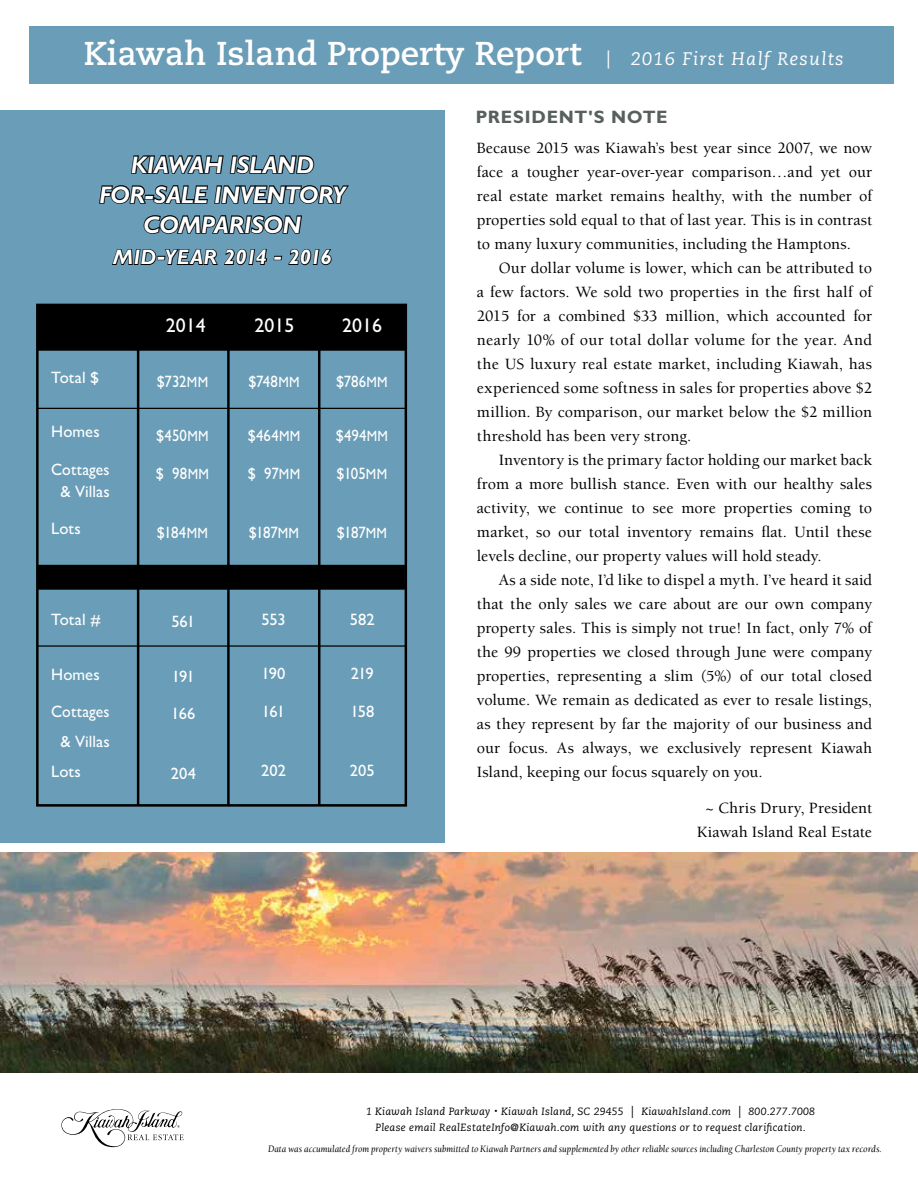
<style>
.page{position:relative;width:918px;height:1188px;background:#fff}
.page>*{position:absolute;margin:0;border:0;box-sizing:border-box;transform-origin:0 0}
.t1{font:700 33px "Caecilia LT Std";color:#fff}
.t2{font:italic 700 24px/30px "Gill Sans MT Pro";letter-spacing:-.01em;color:#fff;text-align:center}
.t3{font:italic 700 21px "Gill Sans MT Pro";letter-spacing:.005em;color:#fff}
.t4{font:500 19.95px "Gill Sans MT Pro";color:#fff}
.t5{font:italic 18.15px "Caecilia LT Std";letter-spacing:.07em;color:#fff}
.t6{font:700 18px "Gill Sans MT Pro";letter-spacing:.045em;color:#58605d}
.t7{font:500 16.5px "Gill Sans MT Pro";color:#fff}
.t8{font:500 16.5px "Gill Sans MT Pro";color:#fff;scale:.9 1}
.t9{font:500 16.5px/22.4px "Gill Sans MT Pro";color:#fff;text-align:center;scale:.95 1}
.t10{font:500 16.2px/24px "Berkeley";letter-spacing:.005em;color:#000;text-align:justify}
.t11{font:italic 10.5px/16.5px "Caecilia LT Std";letter-spacing:.02em;color:#000;text-align:center}
.t12{font:italic 10.2px "Berkeley";letter-spacing:.005em;color:#000;scale:.9 1}
.s1{font-size:14.85px}
.s2{font-size:6.15px}
.s3{font-size:12.15px}
</style>
<div class="page">
<div style="left:30px;top:27px;width:864px;height:57px;background:#6a9db7"></div>
<div style="left:0;top:110px;width:445px;height:732px;background:#6a9db7"></div>
<svg style="left:99px;top:155px;width:250px;height:111px"></svg>
<div style="left:39px;top:307px;width:365px;height:44px;background:#000"></div>
<div style="left:36px;top:304px;width:371px;height:503px;border:2px solid #000"></div>
<hr style="left:227px;top:330px;width:3px;height:475px;background:#000">
<hr style="left:137px;top:347px;width:2px;height:458px;background:#000">
<div style="left:37px;top:565px;width:368px;height:25px;background:#000"></div>
<hr style="left:37px;top:408px;width:368px;height:1px;background:#000">
<hr style="left:38px;top:645px;width:367px;height:2px;background:#000">
<hr style="left:318px;top:330px;width:2px;height:475px;background:#000">
<svg style="left:61px;top:1109px;width:123px;height:38px"></svg>
<img style="left:0;top:853px;width:918px;height:220px">
<h1 class="t1" style="left:84px;top:34px;width:499px">Kiawah Island Property Report</h1>
<p class="t5" style="left:606px;top:48px;width:239px">| 2016 First Half Results</p>
<p class="t6" style="left:476px;top:106px;width:193px">PRESIDENT'S NOTE</p>
<h2 class="t2" style="left:99px;top:149px;width:248px">KIAWAH ISLAND<br>FOR-SALE INVENTORY<br>COMPARISON</h2>
<p class="t3" style="left:113px;top:244px;width:220px">MID-YEAR 2014 - 2016</p>
<p class="t10" style="left:477px;top:136px;width:397px">Because 2015 was Kiawah’s best year since 2007, we now face a tougher year-over-year comparison…and yet our real estate market remains healthy, with the number of properties sold equal to that of last year. This is in contrast to many luxury communities, including the Hamptons.</p>
<p class="t10" style="left:477px;top:256px;width:397px;text-indent:22px">Our dollar volume is lower, which can be attributed to a few factors. We sold two properties in the first half of 2015 for a combined $33 million, which accounted for nearly 10% of our total dollar volume for the year. And the US luxury real estate market, including Kiawah, has experienced some softness in sales for properties above $2 million. By comparison, our market below the $2 million threshold has been very strong.</p>
<p class="t10" style="left:477px;top:448px;width:397px;text-indent:22px">Inventory is the primary factor holding our market back from a more bullish stance. Even with our healthy sales activity, we continue to see more properties coming to market, so our total inventory remains flat. Until these levels decline, our property values will hold steady.</p>
<p class="t10" style="left:477px;top:568px;width:397px;text-indent:22px">As a side note, I’d like to dispel a myth. I’ve heard it said that the only sales we care about are our own company property sales. This is simply not true! In fact, only 7% of the 99 properties we closed through June were company properties, representing a slim (5%) of our total closed volume. We remain as dedicated as ever to resale listings, as they represent by far the majority of our business and our focus. As always, we exclusively represent Kiawah Island, keeping our focus squarely on you.</p>
<p class="t10" style="left:697px;top:796px;width:177px;text-align:center">~ Chris Drury, President<br>Kiawah Island Real Estate</p>
<p class="t4" style="left:166px;top:314px;width:41px">2014</p>
<p class="t4" style="left:255px;top:314px;width:41px">2015</p>
<p class="t4" style="left:342px;top:314px;width:41px">2016</p>
<p class="t7" style="left:51px;top:367px;width:50px">Total $</p>
<p class="t8" style="left:157px;top:371px;width:59px">$732<span class="s1">MM</span></p>
<p class="t8" style="left:248px;top:371px;width:59px">$748<span class="s1">MM</span></p>
<p class="t8" style="left:336px;top:371px;width:59px">$786<span class="s1">MM</span></p>
<p class="t7" style="left:51px;top:422px;width:50px">Homes</p>
<p class="t9" style="left:51px;top:458px;width:63px">Cottages &amp; Villas</p>
<p class="t7" style="left:51px;top:519px;width:31px">Lots</p>
<p class="t8" style="left:156px;top:426px;width:60px">$450<span class="s1">MM</span></p>
<p class="t8" style="left:156px;top:463px;width:60px">$ 98<span class="s1">MM</span></p>
<p class="t8" style="left:248px;top:426px;width:60px">$464<span class="s1">MM</span></p>
<p class="t8" style="left:248px;top:463px;width:60px">$ 97<span class="s1">MM</span></p>
<p class="t8" style="left:336px;top:426px;width:60px">$494<span class="s1">MM</span></p>
<p class="t8" style="left:337px;top:463px;width:58px">$105<span class="s1">MM</span></p>
<p class="t8" style="left:157px;top:523px;width:58px">$184<span class="s1">MM</span></p>
<p class="t8" style="left:249px;top:523px;width:57px">$187<span class="s1">MM</span></p>
<p class="t8" style="left:337px;top:523px;width:57px">$187<span class="s1">MM</span></p>
<p class="t7" style="left:261px;top:609px;width:26px">553</p>
<p class="t7" style="left:350px;top:609px;width:26px">582</p>
<p class="t7" style="left:51px;top:610px;width:52px">Total #</p>
<p class="t7" style="left:171px;top:612px;width:25px">561</p>
<p class="t7" style="left:261px;top:664px;width:26px">190</p>
<p class="t7" style="left:262px;top:701px;width:24px">161</p>
<p class="t7" style="left:351px;top:664px;width:24px">219</p>
<p class="t7" style="left:350px;top:701px;width:25px">158</p>
<p class="t7" style="left:51px;top:665px;width:50px">Homes</p>
<p class="t9" style="left:51px;top:700px;width:63px">Cottages</p>
<p class="t7" style="left:60px;top:732px;width:51px">&amp; Villas</p>
<p class="t7" style="left:51px;top:762px;width:31px">Lots</p>
<p class="t7" style="left:172px;top:666px;width:24px">191</p>
<p class="t7" style="left:171px;top:704px;width:26px">166</p>
<p class="t7" style="left:261px;top:761px;width:26px">202</p>
<p class="t7" style="left:350px;top:761px;width:27px">205</p>
<p class="t7" style="left:171px;top:763px;width:27px">204</p>
<p class="t11" style="left:366px;top:1103px;width:451px">1 Kiawah Island Parkway <span class="s2">•</span> Kiawah Island, SC 29455 <span class="s3">|</span> KiawahIsland.com <span class="s3">|</span> 800.277.7008<br>Please email RealEstateInfo@Kiawah.com with any questions or to request clarification.</p>
<p class="t12" style="left:268px;top:1143px;width:684px">Data was accumulated from property waivers submitted to Kiawah Partners and supplemented by other reliable sources including Charleston County property tax records.</p>
</div>
